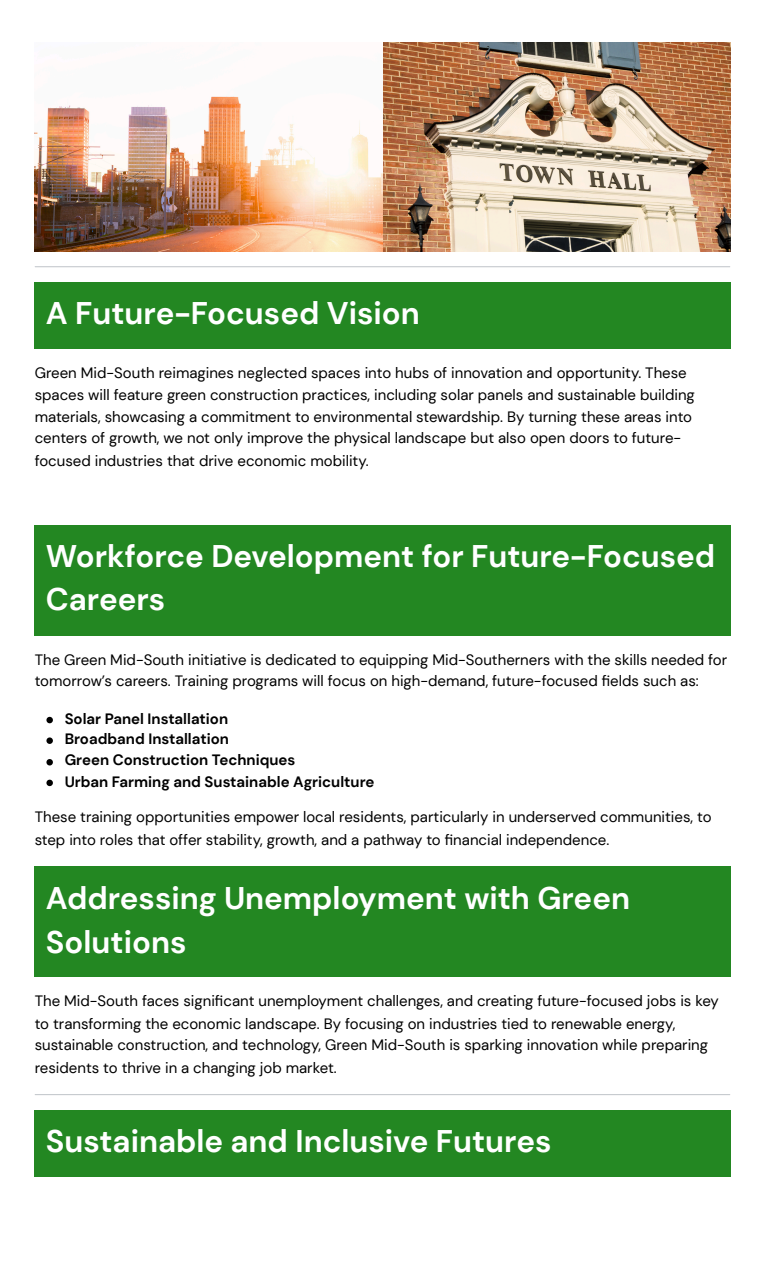
<style>
.page{position:relative;width:765px;height:1262px;background:#fff}
.page>*{position:absolute;margin:0;border:0;box-sizing:border-box;transform-origin:0 0}
.t1{font:700 31.25px/43.1px "DM Sans";color:#fff}
.t2{font:15px/22px "DM Sans";color:#000}
.t3{font:700 15px "DM Sans";color:#000}
</style>
<div class="page">
<img style="left:35px;top:42px;width:695px;height:209px">
<hr style="left:35px;top:266px;width:695px;height:1px;background:#bfc3c8">
<div style="left:35px;top:282px;width:695px;height:67px;background:#238722"></div>
<div style="left:35px;top:525px;width:695px;height:110px;background:#238722"></div>
<svg style="left:46px;top:717px;width:7px;height:6px"></svg>
<svg style="left:46px;top:737px;width:7px;height:7px"></svg>
<svg style="left:46px;top:759px;width:7px;height:6px"></svg>
<svg style="left:46px;top:780px;width:7px;height:6px"></svg>
<div style="left:35px;top:866px;width:695px;height:110px;background:#238722"></div>
<hr style="left:35px;top:1094px;width:695px;height:1px;background:#bfc3c8">
<div style="left:35px;top:1110px;width:695px;height:66px;background:#238722"></div>
<p class="t1" style="left:46px;top:292px;width:375px">A Future-Focused Vision</p>
<p class="t2" style="left:35px;top:362px;width:662px">Green Mid-South reimagines neglected spaces into hubs of innovation and opportunity. These spaces will feature green construction practices, including solar panels and sustainable building materials, showcasing a commitment to environmental stewardship. By turning these areas into centers of growth, we not only improve the physical landscape but also open doors to future&shy;focused industries that drive economic mobility.</p>
<p class="t1" style="left:46px;top:535px;width:671px">Workforce Development for Future-Focused<br>Careers</p>
<p class="t2" style="left:35px;top:649px;width:694px;line-height:21.5px">The Green Mid-South initiative is dedicated to equipping Mid-Southerners with the skills needed for tomorrow’s careers. Training programs will focus on high-demand, future-focused fields such as:</p>
<p class="t3" style="left:65px;top:709px;width:165px">Solar Panel Installation</p>
<p class="t3" style="left:65px;top:729px;width:166px">Broadband Installation</p>
<p class="t3" style="left:65px;top:750px;width:232px">Green Construction Techniques</p>
<p class="t3" style="left:65px;top:772px;width:311px">Urban Farming and Sustainable Agriculture</p>
<p class="t2" style="left:35px;top:806px;width:679px;line-height:22.5px">These training opportunities empower local residents, particularly in underserved communities, to step into roles that offer stability, growth, and a pathway to financial independence.</p>
<p class="t1" style="left:46px;top:876px;width:586px;line-height:44px">Addressing Unemployment with Green<br>Solutions</p>
<p class="t2" style="left:35px;top:990px;width:686px">The Mid-South faces significant unemployment challenges, and creating future-focused jobs is key to transforming the economic landscape. By focusing on industries tied to renewable energy, sustainable construction, and technology, Green Mid-South is sparking innovation while preparing residents to thrive in a changing job market.</p>
<p class="t1" style="left:46px;top:1120px;width:507px">Sustainable and Inclusive Futures</p>
</div>
